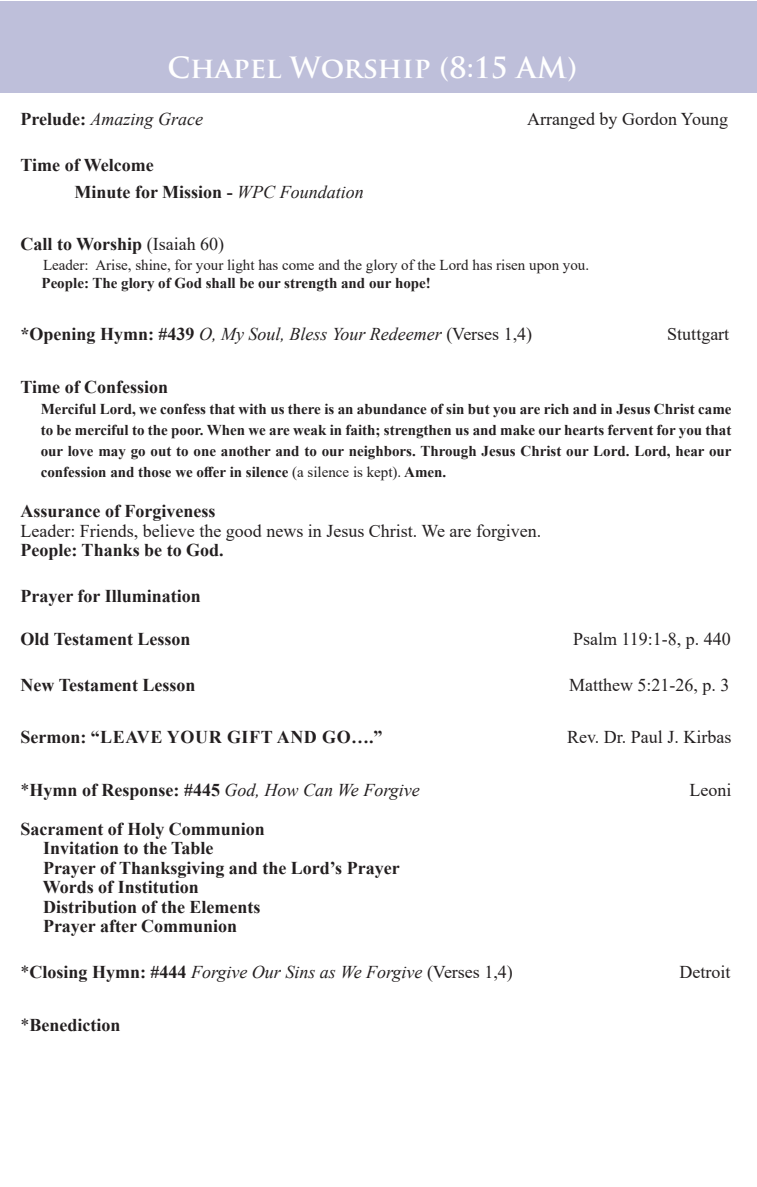
<style>
.page{position:relative;width:757px;height:1187px;background:#fff}
.page>*{position:absolute;margin:0;border:0;box-sizing:border-box;transform-origin:0 0}
.t1{font:700 28.5px "Trajan Pro";color:#fff}
.t2{font:700 18px "Times New Roman";color:#231f20}
.t3{font:18px "Times New Roman";color:#231f20}
.t4{font:italic 18px "Times New Roman";color:#231f20}
.t5{font:700 18px "Times New Roman";letter-spacing:.035em;color:#231f20}
.t6{font:700 15px/21px "Times New Roman";color:#231f20;text-align:justify}
.t7{font:15px "Times New Roman";color:#231f20}
.s1{font-weight:700;font-style:normal}
.s2{font-weight:400;font-style:italic}
.s3{font-weight:400}
.s4{font-style:normal}
</style>
<div class="page">
<div style="left:0;top:1px;width:757px;height:40px;background:#bebfda"></div>
<div style="left:0;top:41px;width:757px;height:52px;background:#bebfda"></div>
<h1 class="t1" style="left:167px;top:49px;width:411px">Chapel Worship (8:15 AM)</h1>
<p class="t4" style="left:21px;top:107px;width:184px"><span class="s1">Prelude:</span> Amazing Grace</p>
<p class="t3" style="left:527px;top:107px;width:202px">Arranged by Gordon Young</p>
<p class="t2" style="left:21px;top:152px;width:135px">Time of Welcome</p>
<p class="t2" style="left:75px;top:178px;width:291px">Minute for Mission - <span class="s2">WPC Foundation</span></p>
<p class="t2" style="left:21px;top:231px;width:205px">Call to Worship <span class="s3">(Isaiah 60)</span></p>
<p class="t7" style="left:43px;top:254px;width:548px">Leader: Arise, shine, for your light has come and the glory of the Lord has risen upon you.</p>
<p class="t6" style="left:42px;top:271px;width:391px">People: The glory of God shall be our strength and our hope!</p>
<p class="t4" style="left:21px;top:321px;width:513px"><span class="s1">*Opening Hymn: #439</span> O, My Soul, Bless Your Redeemer <span class="s4">(Verses 1,4)</span></p>
<p class="t3" style="left:667px;top:321px;width:64px">Stuttgart</p>
<p class="t2" style="left:21px;top:373px;width:149px">Time of Confession</p>
<p class="t6" style="left:41px;top:397px;width:692px">Merciful Lord, we confess that with us there is an abundance of sin but you are rich and in Jesus Christ came to be merciful to the poor. When we are weak in faith; strengthen us and make our hearts fervent for you that our love may go out to one another and to our neighbors. Through Jesus Christ our Lord. Lord, hear our confession and those we offer in silence <span class="s3">(a silence is kept).</span> Amen.</p>
<p class="t2" style="left:21px;top:498px;width:196px">Assurance of Forgiveness</p>
<p class="t3" style="left:21px;top:518px;width:522px">Leader: Friends, believe the good news in Jesus Christ. We are forgiven.</p>
<p class="t2" style="left:21px;top:537px;width:205px">People: Thanks be to God.</p>
<p class="t2" style="left:21px;top:583px;width:182px">Prayer for Illumination</p>
<p class="t2" style="left:21px;top:625px;width:172px">Old Testament Lesson</p>
<p class="t3" style="left:573px;top:626px;width:159px">Psalm 119:1-8, p. 440</p>
<p class="t2" style="left:21px;top:671px;width:177px">New Testament Lesson</p>
<p class="t3" style="left:569px;top:671px;width:162px">Matthew 5:21-26, p. 3</p>
<p class="t5" style="left:21px;top:724px;width:364px">Sermon: “LEAVE YOUR GIFT AND GO….”</p>
<p class="t3" style="left:567px;top:724px;width:166px">Rev. Dr. Paul J. Kirbas</p>
<p class="t2" style="left:21px;top:776px;width:401px"><span class="s3">*</span>Hymn of Response: #445 <span class="s2">God, How Can We Forgive</span></p>
<p class="t3" style="left:689px;top:776px;width:43px">Leoni</p>
<p class="t2" style="left:21px;top:815px;width:246px">Sacrament of Holy Communion</p>
<p class="t2" style="left:43px;top:835px;width:172px">Invitation to the Table</p>
<p class="t2" style="left:43px;top:854px;width:358px">Prayer of Thanksgiving and the Lord’s Prayer</p>
<p class="t2" style="left:43px;top:874px;width:158px">Words of Institution</p>
<p class="t2" style="left:43px;top:893px;width:219px">Distribution of the Elements</p>
<p class="t2" style="left:43px;top:913px;width:196px">Prayer after Communion</p>
<p class="t4" style="left:21px;top:959px;width:494px"><span class="s4">*</span><span class="s1">Closing Hymn: #444</span> Forgive Our Sins as We Forgive <span class="s4">(Verses 1,4)</span></p>
<p class="t3" style="left:679px;top:959px;width:52px">Detroit</p>
<p class="t2" style="left:21px;top:1011px;width:102px"><span class="s3">*</span>Benediction</p>
</div>
